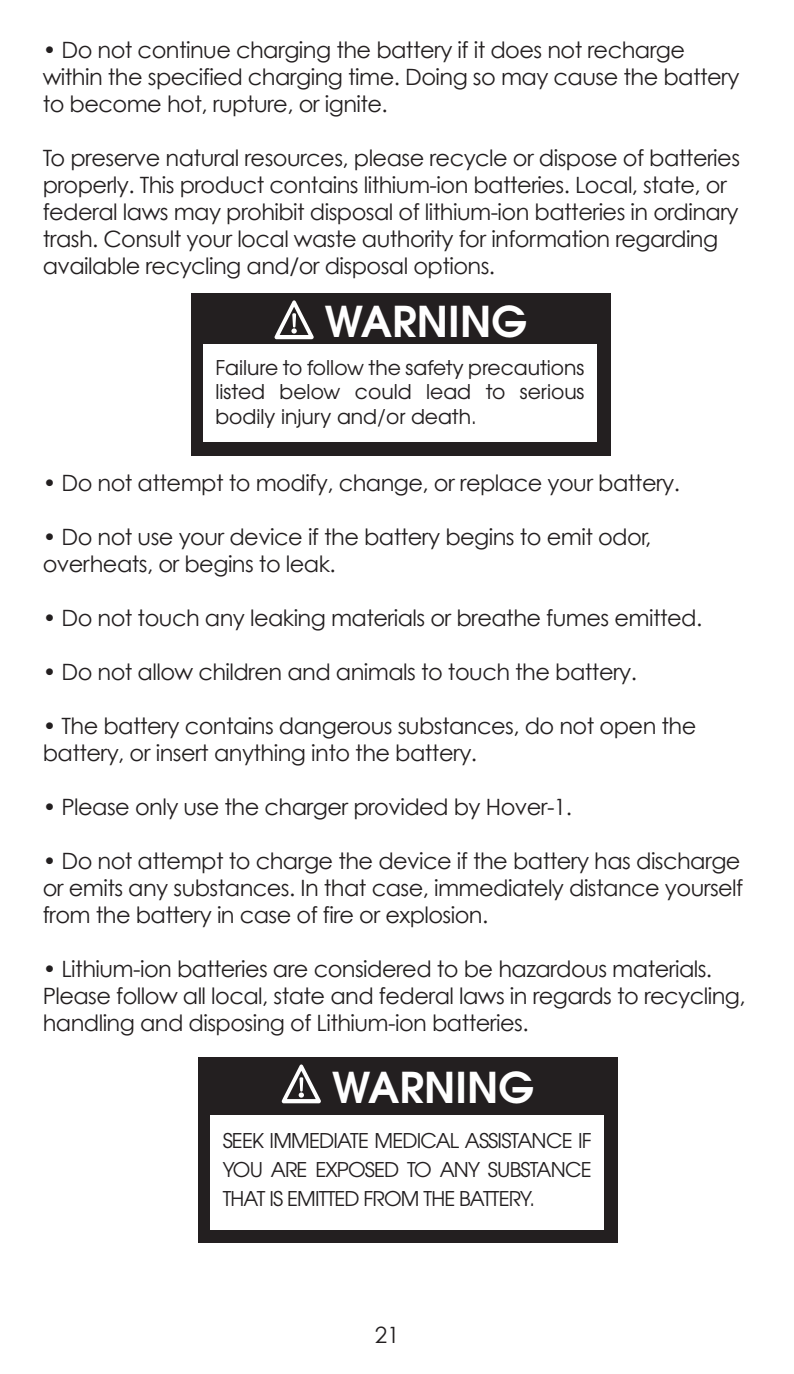
<style>
.page{position:relative;width:794px;height:1374px;background:#fff}
.page>*{position:absolute;margin:0;border:0;box-sizing:border-box;transform-origin:0 0}
.t1{font:700 42.3px "Te X Gyre Adventor";color:#fff}
.t2{font:22.5px/27px "Century Gothic";letter-spacing:-.025em;color:#231f20}
.t3{font:20.25px/24.3px "Te X Gyre Adventor";letter-spacing:-.03em;color:#231f20;text-align:justify}
</style>
<div class="page">
<div style="left:191px;top:293px;width:419px;height:163px;background:#231f20"></div>
<div style="left:203px;top:344px;width:393px;height:98px;background:#fff"></div>
<svg style="left:274px;top:300px;width:39px;height:39px"></svg>
<div style="left:198px;top:1057px;width:419px;height:186px;background:#231f20"></div>
<div style="left:210px;top:1115px;width:393px;height:114px;background:#fff"></div>
<svg style="left:281px;top:1064px;width:40px;height:39px"></svg>
<p class="t2" style="left:43px;top:36px;width:698px">• Do not continue charging the battery if it does not recharge within the specified charging time. Doing so may cause the battery to become hot, rupture, or ignite.</p>
<p class="t2" style="left:43px;top:144px;width:698px">To preserve natural resources, please recycle or dispose of batteries properly. This product contains lithium-ion batteries. Local, state, or federal laws may prohibit disposal of lithium-ion batteries in ordinary trash. Consult your local waste authority for information regarding available recycling and/or disposal options.</p>
<h1 class="t1" style="left:325px;top:284px;width:203px">WARNING</h1>
<p class="t3" style="left:215px;top:354px;width:370px">Failure to follow the safety precautions listed below could lead to serious bodily injury and/or death.</p>
<p class="t2" style="left:43px;top:468px;width:638px">• Do not attempt to modify, change, or replace your battery.</p>
<p class="t2" style="left:43px;top:522px;width:610px">• Do not use your device if the battery begins to emit odor, overheats, or begins to leak.</p>
<p class="t2" style="left:43px;top:603px;width:660px">• Do not touch any leaking materials or breathe fumes emitted.</p>
<p class="t2" style="left:43px;top:657px;width:595px">• Do not allow children and animals to touch the battery.</p>
<p class="t2" style="left:43px;top:711px;width:654px">• The battery contains dangerous substances, do not open the battery, or insert anything into the battery.</p>
<p class="t2" style="left:43px;top:792px;width:530px">• Please only use the charger provided by Hover-1.</p>
<p class="t2" style="left:43px;top:846px;width:701px;text-align:justify">• Do not attempt to charge the device if the battery has discharge or emits any substances. In that case, immediately distance yourself from the battery in case of fire or explosion.</p>
<p class="t2" style="left:43px;top:954px;width:704px">• Lithium-ion batteries are considered to be hazardous materials.<br>Please follow all local, state and federal laws in regards to recycling, handling and disposing of Lithium-ion batteries.</p>
<h1 class="t1" style="left:332px;top:1051px;width:203px">WARNING</h1>
<p class="t3" style="left:222px;top:1125px;width:370px;line-height:28.8px">SEEK IMMEDIATE MEDICAL ASSISTANCE IF YOU ARE EXPOSED TO ANY SUBSTANCE THAT IS EMITTED FROM THE BATTERY.</p>
<p class="t2" style="left:375px;top:1321px;width:26px">21</p>
</div>
